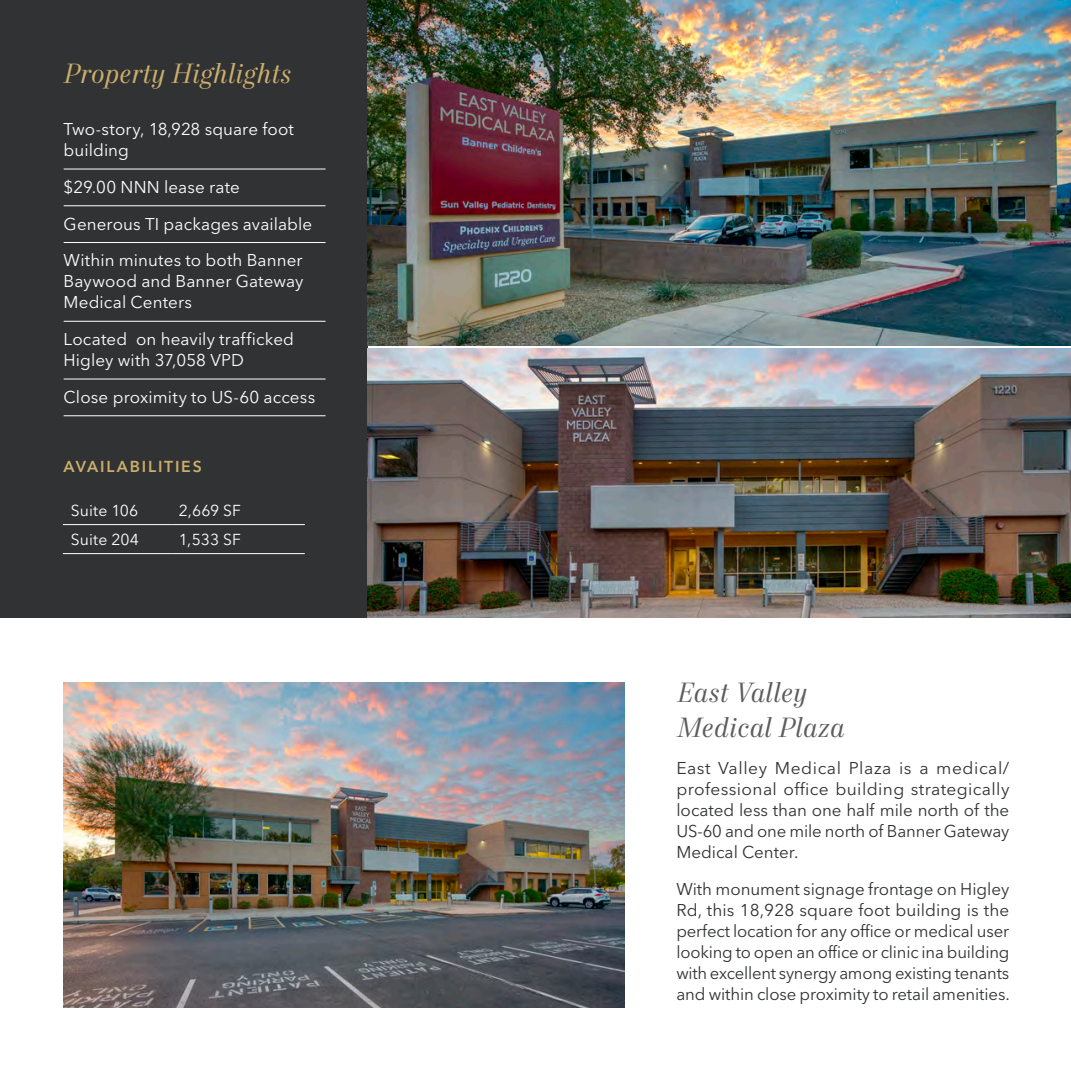
<style>
.page{position:relative;width:1071px;height:1071px;background:#fff}
.page>*{position:absolute;margin:0;border:0;box-sizing:border-box;transform-origin:0 0}
.Callout_Text_-_Itali{font:italic 28px/35px "Mort Modern 08";letter-spacing:.01em;color:#5e5d5d}
.Callout_Text_-_Itali-2{font:italic 28px "Mort Modern 08";letter-spacing:.005em;color:#cbae6b}
.Body_Copy_-_Charcoal{font:16.97px/21px "Avenir Next LT Pro";letter-spacing:-.005em;color:#313234;text-align:justify}
.Factoids_-_White_202{font:16.97px/21px "Avenir Next LT Pro";letter-spacing:.005em;color:#fff}
.Table_Input_-_White{font:15.75px "Avenir Next LT Pro";letter-spacing:.005em;color:#fff}
.Subhead_-_Level_1{font:600 15.75px "Avenir Next LT Pro";letter-spacing:.115em;color:#cbae6b}
</style>
<div class="page">
<div style="left:0;top:0;width:368px;height:617px;background:#313234"></div>
<img style="left:368px;top:0;width:703px;height:346px">
<img style="left:368px;top:348px;width:703px;height:269px">
<hr style="left:64px;top:169px;width:262px;height:1px;background:#fff">
<hr style="left:64px;top:205px;width:262px;height:1px;background:#fff">
<hr style="left:64px;top:242px;width:262px;height:1px;background:#fff">
<hr style="left:64px;top:321px;width:262px;height:1px;background:#fff">
<hr style="left:64px;top:379px;width:262px;height:1px;background:#fff">
<hr style="left:64px;top:415px;width:262px;height:1px;background:#fff">
<hr style="left:63px;top:524px;width:108px;height:1px;background:#fff">
<hr style="left:171px;top:524px;width:134px;height:1px;background:#fff">
<hr style="left:63px;top:553px;width:108px;height:1px;background:#fff">
<hr style="left:171px;top:553px;width:134px;height:1px;background:#fff">
<img style="left:64px;top:682px;width:561px;height:326px">
<p class="Callout_Text_-_Itali-2" style="left:63px;top:57px;width:230px">Property Highlights</p>
<p class="Factoids_-_White_202" style="left:64px;top:119px;width:232px">Two-story, 18,928 square foot building</p>
<p class="Factoids_-_White_202" style="left:64px;top:176px;width:178px">$29.00 NNN lease rate</p>
<p class="Factoids_-_White_202" style="left:64px;top:213px;width:250px">Generous TI packages available</p>
<p class="Factoids_-_White_202" style="left:64px;top:250px;width:241px;text-align:justify">Within minutes to both Banner Baywood and Banner Gateway Medical Centers</p>
<p class="Factoids_-_White_202" style="left:64px;top:329px;width:232px">Located on heavily trafficked<br>Higley with 37,058 VPD</p>
<p class="Factoids_-_White_202" style="left:64px;top:386px;width:253px">Close proximity to US-60 access</p>
<p class="Subhead_-_Level_1" style="left:64px;top:457px;width:140px">AVAILABILITIES</p>
<p class="Table_Input_-_White" style="left:71px;top:501px;width:69px">Suite 106</p>
<p class="Table_Input_-_White" style="left:179px;top:501px;width:64px">2,669 SF</p>
<p class="Table_Input_-_White" style="left:71px;top:530px;width:70px">Suite 204</p>
<p class="Table_Input_-_White" style="left:179px;top:530px;width:64px">1,533 SF</p>
<p class="Callout_Text_-_Itali" style="left:676px;top:677px;width:170px">East Valley<br>Medical Plaza</p>
<p class="Body_Copy_-_Charcoal" style="left:676px;top:758px;width:335px">East Valley Medical Plaza is a medical/ professional office building strategically located less than one half mile north of the US-60 and one mile north of Banner Gateway Medical Center.</p>
<p class="Body_Copy_-_Charcoal" style="left:676px;top:878px;width:335px">With monument signage frontage on Higley Rd, this 18,928 square foot building is the perfect location for any office or medical user looking to open an office or clinic ina building with excellent synergy among existing tenants and within close proximity to retail amenities.</p>
</div>
